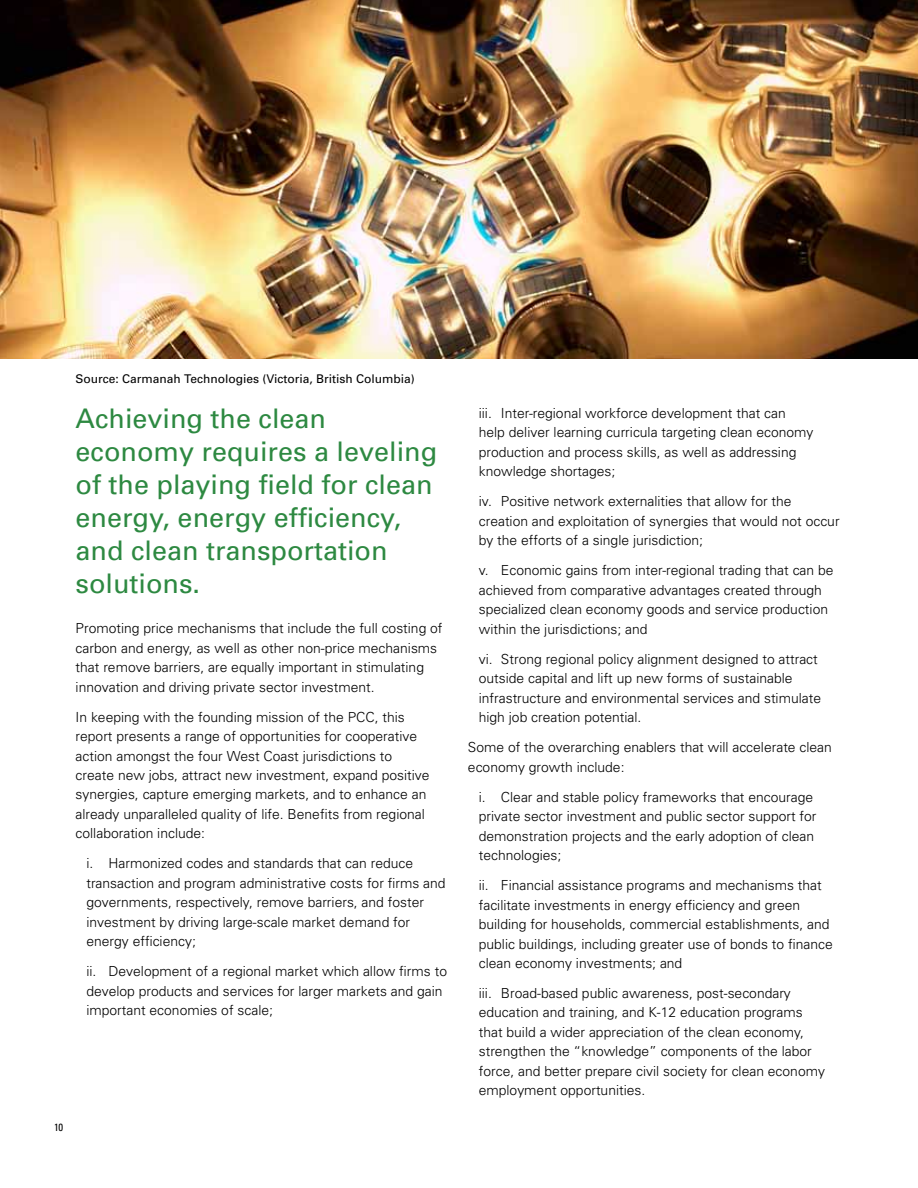
<style>
.page{position:relative;width:918px;height:1188px;background:#fff}
.page>*{position:absolute;margin:0;border:0;box-sizing:border-box;transform-origin:0 0}
.t1{font:27px/33px "Univers";color:#2d8941}
.t2{font:300 13.8px/19.5px "Univers";color:#000}
.t3{font:12px "Univers";color:#000}
.t4{font:condensed 10.5px "Univers";color:#000}
</style>
<div class="page">
<img style="left:0;top:0;width:918px;height:358px">
<p class="t3" style="left:76px;top:371px;width:341px">Source: Carmanah Technologies (Victoria, British Columbia)</p>
<h1 class="t1" style="left:76px;top:402px;width:363px">Achieving the clean economy requires a leveling of the playing field for clean energy, energy efficiency, and clean transportation solutions.</h1>
<p class="t2" style="left:76px;top:618px;width:369px">Promoting price mechanisms that include the full costing of carbon and energy, as well as other non-price mechanisms that remove barriers, are equally important in stimulating innovation and driving private sector investment.</p>
<p class="t2" style="left:76px;top:706px;width:355px">In keeping with the founding mission of the PCC, this report presents a range of opportunities for cooperative action amongst the four West Coast jurisdictions to create new jobs, attract new investment, expand positive synergies, capture emerging markets, and to enhance an already unparalleled quality of life. Benefits from regional collaboration include:</p>
<p class="t2" style="left:86px;top:853px;width:361px">i. Harmonized codes and standards that can reduce transaction and program administrative costs for firms and governments, respectively, remove barriers, and foster investment by driving large-scale market demand for energy efficiency;</p>
<p class="t2" style="left:86px;top:961px;width:362px">ii. Development of a regional market which allow firms to develop products and services for larger markets and gain important economies of scale;</p>
<p class="t4" style="left:54px;top:1120px;width:11px">10</p>
<p class="t2" style="left:479px;top:403px;width:336px">iii. Inter-regional workforce development that can help deliver learning curricula targeting clean economy production and process skills, as well as addressing knowledge shortages;</p>
<p class="t2" style="left:479px;top:491px;width:362px">iv. Positive network externalities that allow for the creation and exploitation of synergies that would not occur by the efforts of a single jurisdiction;</p>
<p class="t2" style="left:479px;top:560px;width:356px">v. Economic gains from inter-regional trading that can be achieved from comparative advantages created through specialized clean economy goods and service production within the jurisdictions; and</p>
<p class="t2" style="left:479px;top:649px;width:344px">vi. Strong regional policy alignment designed to attract outside capital and lift up new forms of sustainable infrastructure and environmental services and stimulate high job creation potential.</p>
<p class="t2" style="left:468px;top:737px;width:365px">Some of the overarching enablers that will accelerate clean economy growth include:</p>
<p class="t2" style="left:479px;top:787px;width:339px">i. Clear and stable policy frameworks that encourage private sector investment and public sector support for demonstration projects and the early adoption of clean technologies;</p>
<p class="t2" style="left:479px;top:875px;width:355px">ii. Financial assistance programs and mechanisms that facilitate investments in energy efficiency and green building for households, commercial establishments, and public buildings, including greater use of bonds to finance clean economy investments; and</p>
<p class="t2" style="left:479px;top:983px;width:348px">iii. Broad-based public awareness, post-secondary education and training, and K-12 education programs that build a wider appreciation of the clean economy, strengthen the “knowledge” components of the labor force, and better prepare civil society for clean economy employment opportunities.</p>
</div>
